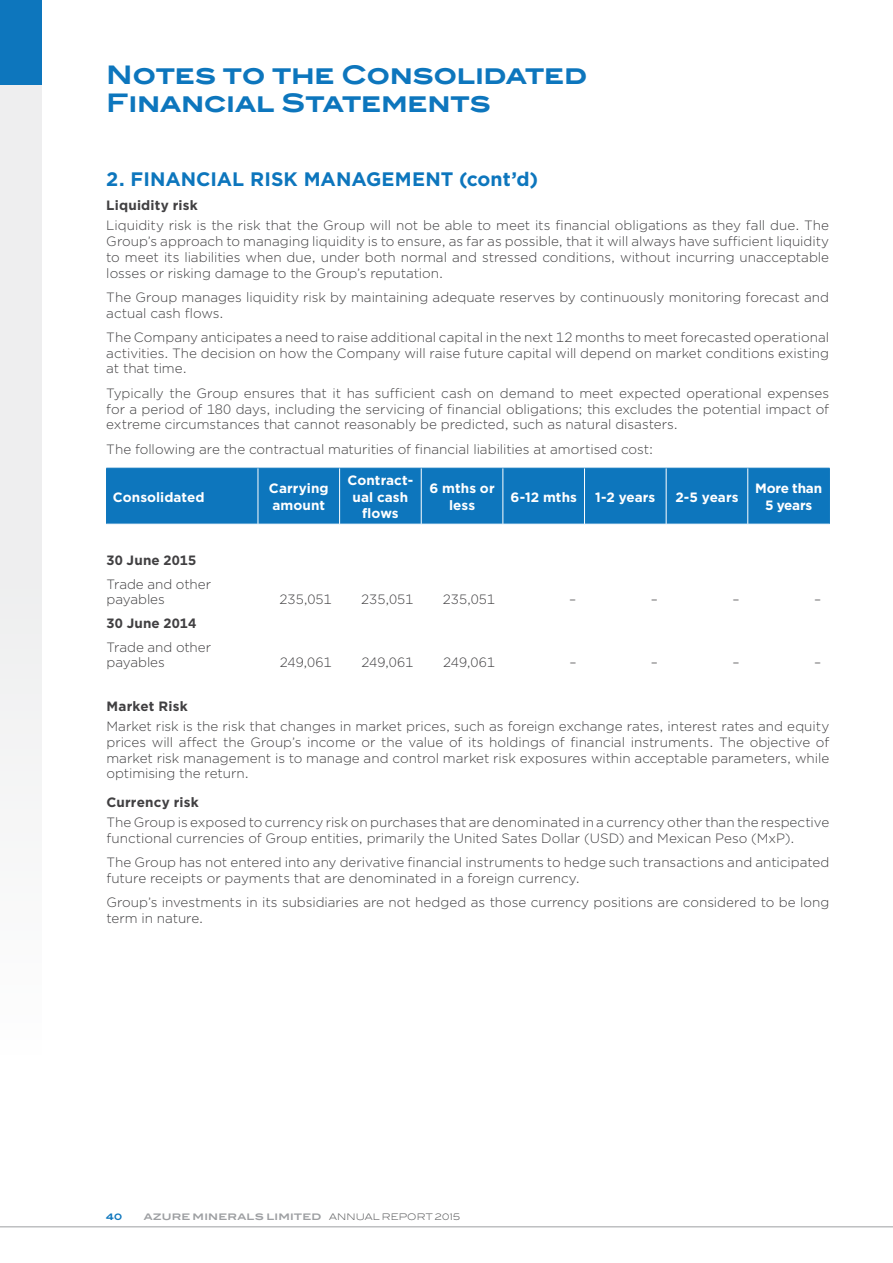
<style>
.page{position:relative;width:893px;height:1263px;background:#fff}
.page>*{position:absolute;margin:0;border:0;box-sizing:border-box;transform-origin:0 0}
.t1{font:700 25.5px/27.6px "Blair ITC";letter-spacing:-.02em;color:#0d76bd;scale:.94 1}
.t2{font:700 19.5px "Gotham";color:#0d76bd}
.t3{font:300 13.5px/15.8px "Gotham";color:#414042}
.t4{font:700 13.5px/16.2px "Gotham";letter-spacing:.005em;color:#fff;text-align:center}
.t5{font:700 13.5px "Gotham";letter-spacing:.015em;color:#414042}
.t6{font:700 13.5px/16.2px "Gotham";letter-spacing:-.015em;color:#fff;text-align:center}
.t7{font:700 9px "Blair ITC";letter-spacing:.02em;color:#9d9fa2}
.t8{font:700 9px "Blair ITC";color:#0d76bd}
.s1{font-weight:300;color:#58595b}
</style>
<div class="page">
<div style="left:0;top:0;width:42px;height:85px;background:#0d76bd"></div>
<hr style="left:0;top:1226px;width:893px;height:1px;background:#9d9fa2">
<div style="left:0;top:85px;width:42px;height:1135px;background:linear-gradient(to right,#f4f4f4,#f4f4f4)"></div>
<div style="left:107px;top:469px;width:722px;height:55px;background:#0d76bd"></div>
<hr style="left:106px;top:468px;width:152px;height:1px;background:#0d76bd">
<hr style="left:106px;top:468px;width:1px;height:56px;background:#0d76bd">
<hr style="left:258px;top:468px;width:82px;height:1px;background:#0d76bd">
<hr style="left:340px;top:468px;width:81px;height:1px;background:#0d76bd">
<hr style="left:421px;top:468px;width:82px;height:1px;background:#0d76bd">
<hr style="left:503px;top:468px;width:81px;height:1px;background:#0d76bd">
<hr style="left:584px;top:468px;width:82px;height:1px;background:#0d76bd">
<hr style="left:666px;top:468px;width:82px;height:1px;background:#0d76bd">
<hr style="left:748px;top:468px;width:82px;height:1px;background:#0d76bd">
<hr style="left:829px;top:468px;width:1px;height:56px;background:#0d76bd">
<hr style="left:258px;top:468px;width:1px;height:56px;background:#fff">
<hr style="left:339px;top:468px;width:1px;height:56px;background:#fff">
<hr style="left:421px;top:468px;width:1px;height:56px;background:#fff">
<hr style="left:503px;top:468px;width:1px;height:56px;background:#fff">
<hr style="left:584px;top:468px;width:1px;height:56px;background:#fff">
<hr style="left:666px;top:468px;width:1px;height:56px;background:#fff">
<hr style="left:747px;top:468px;width:1px;height:56px;background:#fff">
<h1 class="t1" style="left:106px;top:61px;width:513px">Notes to the Consolidated<br>Financial Statements</h1>
<h2 class="t2" style="left:106px;top:166px;width:433px">2. FINANCIAL RISK MANAGEMENT (cont’d)</h2>
<p class="t5" style="left:106px;top:197px;width:93px">Liquidity risk</p>
<p class="t3" style="left:106px;top:217px;width:724px;text-align:justify">Liquidity risk is the risk that the Group will not be able to meet its financial obligations as they fall due. The Group’s approach to managing liquidity is to ensure, as far as possible, that it will always have sufficient liquidity to meet its liabilities when due, under both normal and stressed conditions, without incurring unacceptable losses or risking damage to the Group’s reputation.</p>
<p class="t3" style="left:106px;top:289px;width:724px">The Group manages liquidity risk by maintaining adequate reserves by continuously monitoring forecast and actual cash flows.</p>
<p class="t3" style="left:106px;top:329px;width:724px;text-align:justify">The Company anticipates a need to raise additional capital in the next 12 months to meet forecasted operational activities. The decision on how the Company will raise future capital will depend on market conditions existing at that time.</p>
<p class="t3" style="left:106px;top:385px;width:724px;text-align:justify">Typically the Group ensures that it has sufficient cash on demand to meet expected operational expenses for a period of 180 days, including the servicing of financial obligations; this excludes the potential impact of extreme circumstances that cannot reasonably be predicted, such as natural disasters.</p>
<p class="t3" style="left:106px;top:440px;width:548px">The following are the contractual maturities of financial liabilities at amortised cost:</p>
<p class="t4" style="left:113px;top:489px;width:93px">Consolidated</p>
<p class="t4" style="left:269px;top:480px;width:61px;text-align:left">Carrying amount</p>
<p class="t4" style="left:348px;top:472px;width:66px">Contract&shy;ual cash flows</p>
<p class="t4" style="left:429px;top:480px;width:67px">6 mths or less</p>
<p class="t4" style="left:510px;top:489px;width:68px">6-12 mths</p>
<p class="t4" style="left:595px;top:489px;width:62px">1-2 years</p>
<p class="t4" style="left:675px;top:489px;width:65px">2-5 years</p>
<p class="t6" style="left:755px;top:480px;width:68px">More than<br>5 years</p>
<p class="t5" style="left:107px;top:551px;width:91px">30 June 2015</p>
<p class="t3" style="left:107px;top:576px;width:106px">Trade and other payables</p>
<p class="t3" style="left:279px;top:591px;width:53px">235,051</p>
<p class="t3" style="left:361px;top:591px;width:53px">235,051</p>
<p class="t3" style="left:443px;top:591px;width:53px">235,051</p>
<p class="t3" style="left:569px;top:591px;width:9px">–</p>
<p class="t3" style="left:651px;top:591px;width:9px">–</p>
<p class="t3" style="left:733px;top:591px;width:9px">–</p>
<p class="t3" style="left:814px;top:591px;width:9px">–</p>
<p class="t5" style="left:107px;top:614px;width:91px">30 June 2014</p>
<p class="t3" style="left:107px;top:638px;width:106px">Trade and other payables</p>
<p class="t3" style="left:280px;top:654px;width:53px">249,061</p>
<p class="t3" style="left:362px;top:654px;width:53px">249,061</p>
<p class="t3" style="left:443px;top:654px;width:53px">249,061</p>
<p class="t3" style="left:569px;top:654px;width:9px">–</p>
<p class="t3" style="left:651px;top:654px;width:9px">–</p>
<p class="t3" style="left:733px;top:654px;width:9px">–</p>
<p class="t3" style="left:814px;top:654px;width:9px">–</p>
<p class="t5" style="left:106px;top:697px;width:83px">Market Risk</p>
<p class="t3" style="left:106px;top:718px;width:724px;text-align:justify">Market risk is the risk that changes in market prices, such as foreign exchange rates, interest rates and equity prices will affect the Group’s income or the value of its holdings of financial instruments. The objective of market risk management is to manage and control market risk exposures within acceptable parameters, while optimising the return.</p>
<p class="t5" style="left:106px;top:794px;width:94px">Currency risk</p>
<p class="t3" style="left:106px;top:814px;width:724px">The Group is exposed to currency risk on purchases that are denominated in a currency other than the respective functional currencies of Group entities, primarily the United Sates Dollar (USD) and Mexican Peso (MxP).</p>
<p class="t3" style="left:106px;top:854px;width:724px">The Group has not entered into any derivative financial instruments to hedge such transactions and anticipated future receipts or payments that are denominated in a foreign currency.</p>
<p class="t3" style="left:106px;top:894px;width:724px">Group’s investments in its subsidiaries are not hedged as those currency positions are considered to be long term in nature.</p>
<p class="t8" style="left:106px;top:1211px;width:18px">40</p>
<p class="t7" style="left:144px;top:1211px;width:318px">AZURE MINERALS LIMITED <span class="s1">ANNUAL REPORT 2015</span></p>
</div>
